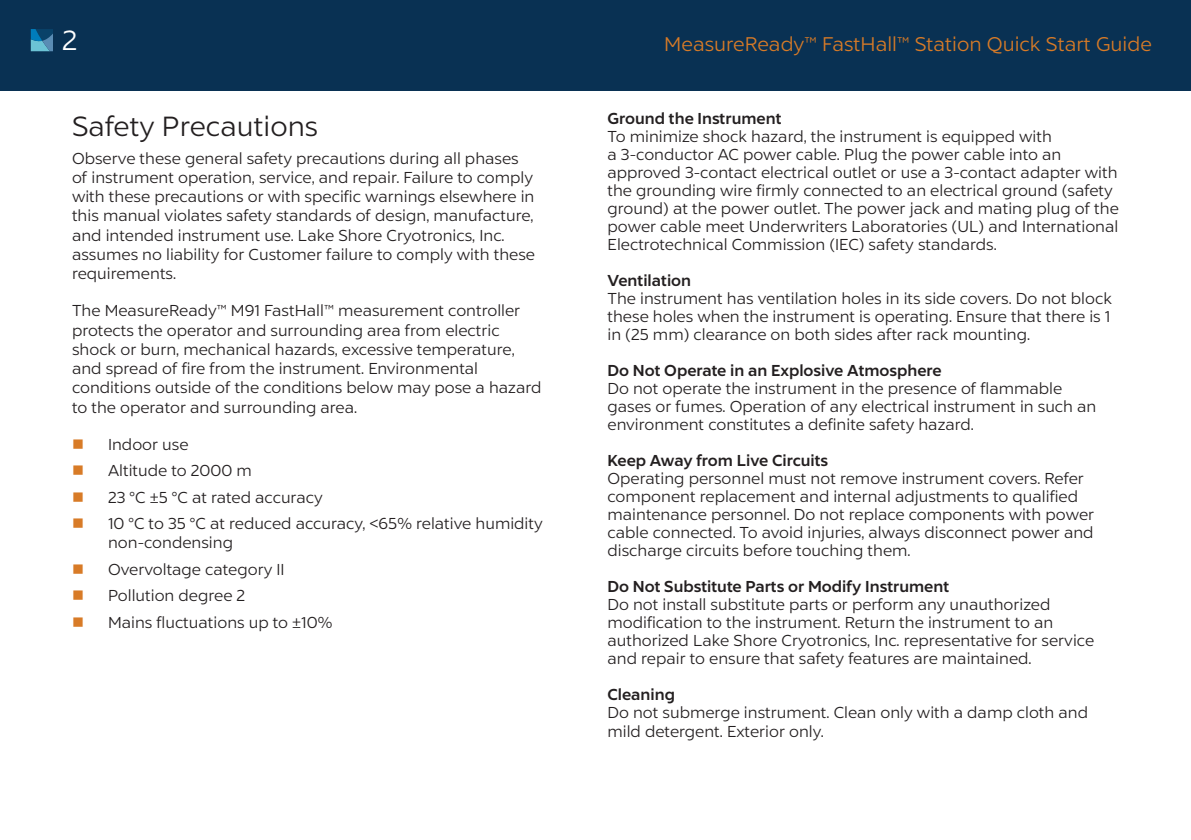
<style>
.page{position:relative;width:1191px;height:840px;background:#fff}
.page>*{position:absolute;margin:0;border:0;box-sizing:border-box;transform-origin:0 0}
.Subhead{font:28px "Liszt FY";color:#231f20}
.t1{font:28px "Liszt FY";color:#fff}
.t2{font:20px "Liszt FY";color:#d87b27}
.Body{font:16px/18px "Liszt FY";color:#231f20}
.s1{font-weight:700}
</style>
<div class="page">
<div style="left:0;top:0;width:1191px;height:90px;background:#093153"></div>
<svg style="left:31px;top:29px;width:22px;height:22px"></svg>
<h1 class="t1" style="left:62px;top:24px;width:17px">2</h1>
<p class="t2" style="left:664px;top:32px;width:489px">MeasureReady™ FastHall™ Station Quick Start Guide</p>
<p class="Subhead" style="left:72px;top:109px;width:248px">Safety Precautions</p>
<p class="Body" style="left:72px;top:148px;width:464px;line-height:19.2px">Observe these general safety precautions during all phases of instrument operation, service, and repair. Failure to comply with these precautions or with specific warnings elsewhere in this manual violates safety standards of design, manufacture, and intended instrument use. Lake Shore Cryotronics, Inc. assumes no liability for Customer failure to comply with these requirements.</p>
<p class="Body" style="left:72px;top:301px;width:471px;line-height:19.2px">The MeasureReady™ M91 FastHall™ measurement controller protects the operator and surrounding area from electric shock or burn, mechanical hazards, excessive temperature, and spread of fire from the instrument. Environmental conditions outside of the conditions below may pose a hazard to the operator and surrounding area.</p>
<p class="Body" style="left:108px;top:435px;width:82px">Indoor use</p>
<p class="Body" style="left:108px;top:461px;width:145px">Altitude to 2000 m</p>
<p class="Body" style="left:108px;top:487px;width:216px">23 °C ±5 °C at rated accuracy</p>
<p class="Body" style="left:108px;top:513px;width:436px;line-height:19.2px">10 °C to 35 °C at reduced accuracy, &lt;65% relative humidity non-condensing</p>
<p class="Body" style="left:108px;top:559px;width:178px">Overvoltage category II</p>
<p class="Body" style="left:108px;top:586px;width:139px">Pollution degree 2</p>
<p class="Body" style="left:108px;top:612px;width:226px">Mains fluctuations up to ±10%</p>
<p class="Body" style="left:607px;top:109px;width:513px"><span class="s1">Ground the Instrument<br></span>To minimize shock hazard, the instrument is equipped with<br>a 3-conductor AC power cable. Plug the power cable into an approved 3-contact electrical outlet or use a 3-contact adapter with the grounding wire firmly connected to an electrical ground (safety ground) at the power outlet. The power jack and mating plug of the power cable meet Underwriters Laboratories (UL) and International Electrotechnical Commission (IEC) safety standards.</p>
<p class="Body" style="left:607px;top:271px;width:506px"><span class="s1">Ventilation<br></span>The instrument has ventilation holes in its side covers. Do not block these holes when the instrument is operating. Ensure that there is 1 in (25 mm) clearance on both sides after rack mounting.</p>
<p class="Body" style="left:607px;top:361px;width:490px"><span class="s1">Do Not Operate in an Explosive Atmosphere<br></span>Do not operate the instrument in the presence of flammable gases or fumes. Operation of any electrical instrument in such an environment constitutes a definite safety hazard.</p>
<p class="Body" style="left:607px;top:451px;width:488px"><span class="s1">Keep Away from Live Circuits<br></span>Operating personnel must not remove instrument covers. Refer component replacement and internal adjustments to qualified maintenance personnel. Do not replace components with power cable connected. To avoid injuries, always disconnect power and discharge circuits before touching them.</p>
<p class="Body" style="left:607px;top:577px;width:488px"><span class="s1">Do Not Substitute Parts or Modify Instrument<br></span>Do not install substitute parts or perform any unauthorized modification to the instrument. Return the instrument to an authorized Lake Shore Cryotronics, Inc. representative for service and repair to ensure that safety features are maintained.</p>
<p class="Body" style="left:607px;top:685px;width:482px"><span class="s1">Cleaning<br></span>Do not submerge instrument. Clean only with a damp cloth and mild detergent. Exterior only.</p>
</div>
